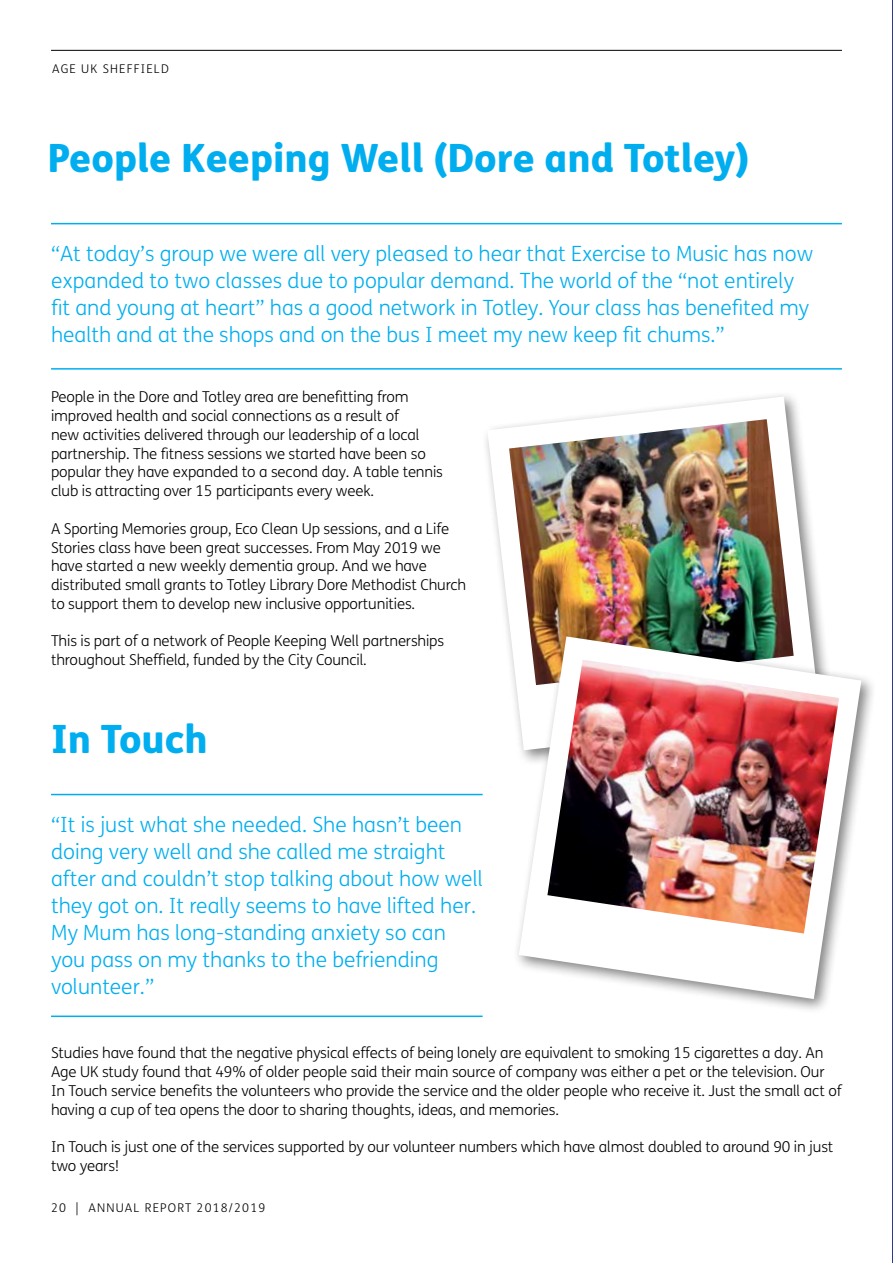
<style>
.page{position:relative;width:893px;height:1263px;background:#fff}
.page>*{position:absolute;margin:0;border:0;box-sizing:border-box;transform-origin:0 0}
.t1{font:800 39px "FS Me";color:#00aeef}
.t2{font:300 21px/27px "FS Me";color:#00aeef}
.t3{font:300 15px/18.8px "FS Me";letter-spacing:-.01em;color:#000}
.t4{font:300 12px "FS Me";letter-spacing:.1em;color:#000}
</style>
<div class="page">
<hr style="left:51px;top:50px;width:791px;height:1px;background:#000">
<hr style="left:892px;top:0;width:1px;height:1263px;background:#2b3990">
<hr style="left:51px;top:223px;width:791px;height:1px;background:#00aeef">
<hr style="left:51px;top:368px;width:791px;height:2px;background:#00aeef">
<hr style="left:51px;top:794px;width:432px;height:1px;background:#00aeef">
<hr style="left:51px;top:1015px;width:432px;height:2px;background:#00aeef">
<svg style="left:487px;top:396px;width:333px;height:248px"></svg>
<img style="left:509px;top:419px;width:285px;height:263px">
<div style="left:513px;top:630px;width:364px;height:385px;background:#000;opacity:.5"></div>
<svg style="left:519px;top:636px;width:342px;height:363px"></svg>
<img style="left:547px;top:660px;width:292px;height:273px">
<p class="t4" style="left:52px;top:61px;width:118px">AGE UK SHEFFIELD</p>
<h1 class="t1" style="left:47px;top:127px;width:704px">People Keeping Well (Dore and Totley)</h1>
<p class="t2" style="left:51px;top:240px;width:764px">“At today’s group we were all very pleased to hear that Exercise to Music has now expanded to two classes due to popular demand. The world of the “not entirely fit and young at heart” has a good network in Totley. Your class has benefited my health and at the shops and on the bus I meet my new keep fit chums.”</p>
<p class="t3" style="left:51px;top:387px;width:393px">People in the Dore and Totley area are benefitting from improved health and social connections as a result of<br>new activities delivered through our leadership of a local partnership. The fitness sessions we started have been so popular they have expanded to a second day. A table tennis club is attracting over 15 participants every week.</p>
<p class="t3" style="left:51px;top:519px;width:417px">A Sporting Memories group, Eco Clean Up sessions, and a Life Stories class have been great successes. From May 2019 we have started a new weekly dementia group. And we have distributed small grants to Totley Library Dore Methodist Church to support them to develop new inclusive opportunities.</p>
<p class="t3" style="left:51px;top:631px;width:395px">This is part of a network of People Keeping Well partnerships throughout Sheffield, funded by the City Council.</p>
<h1 class="t1" style="left:51px;top:708px;width:158px">In Touch</h1>
<p class="t2" style="left:51px;top:810px;width:433px">“It is just what she needed. She hasn’t been doing very well and she called me straight after and couldn’t stop talking about how well they got on. It really seems to have lifted her.<br>My Mum has long-standing anxiety so can you pass on my thanks to the befriending volunteer.”</p>
<p class="t3" style="left:51px;top:1043px;width:792px">Studies have found that the negative physical effects of being lonely are equivalent to smoking 15 cigarettes a day. An Age UK study found that 49% of older people said their main source of company was either a pet or the television. Our In Touch service benefits the volunteers who provide the service and the older people who receive it. Just the small act of having a cup of tea opens the door to sharing thoughts, ideas, and memories.</p>
<p class="t3" style="left:51px;top:1137px;width:784px">In Touch is just one of the services supported by our volunteer numbers which have almost doubled to around 90 in just two years!</p>
<p class="t4" style="left:51px;top:1200px;width:216px">20 | ANNUAL REPORT 2018/2019</p>
</div>
